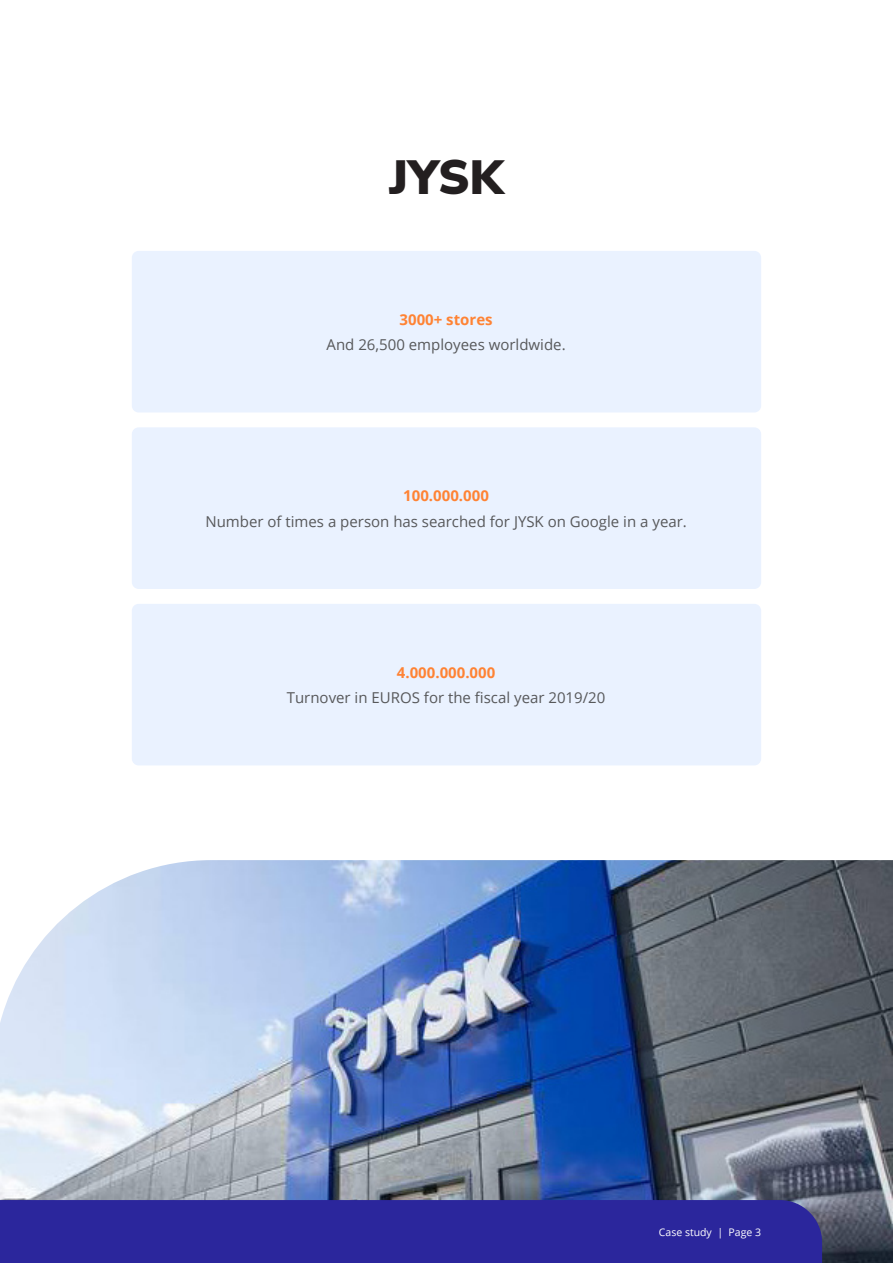
<style>
.page{position:relative;width:893px;height:1263px;background:#fff}
.page>*{position:absolute;margin:0;border:0;box-sizing:border-box;transform-origin:0 0}
.Rubrik{font:900 48px "Nunito Sans";color:#231f20}
.Brødtekst_1_column{font:15px "Open Sans";color:#57585a}
.Brødtekst_1_column-2{font:700 15px "Open Sans";color:#ff8334}
.t1{font:10.5px "Open Sans";color:#fff}
</style>
<div class="page">
<div style="left:132px;top:251px;width:629px;height:161px;background:#eaf2ff;border-radius:7px"></div>
<img style="left:0;top:860px;width:893px;height:403px">
<div style="left:132px;top:427px;width:629px;height:162px;background:#eaf2ff;border-radius:7px"></div>
<div style="left:132px;top:604px;width:629px;height:161px;background:#eaf2ff;border-radius:7px"></div>
<div style="left:0;top:1200px;width:822px;height:63px;background:#2b269c"></div>
<p class="Rubrik" style="left:389px;top:143px;width:116px">JYSK</p>
<p class="Brødtekst_1_column-2" style="left:400px;top:309px;width:95px">3000+ stores</p>
<p class="Brødtekst_1_column" style="left:327px;top:334px;width:241px">And 26,500 employees worldwide.</p>
<p class="Brødtekst_1_column-2" style="left:403px;top:485px;width:87px">100.000.000</p>
<p class="Brødtekst_1_column" style="left:205px;top:511px;width:483px">Number of times a person has searched for JYSK on Google in a year.</p>
<p class="Brødtekst_1_column-2" style="left:397px;top:662px;width:100px">4.000.000.000</p>
<p class="Brødtekst_1_column" style="left:287px;top:687px;width:320px">Turnover in EUROS for the fiscal year 2019/20</p>
<p class="t1" style="left:659px;top:1224px;width:104px">Case study | Page 3</p>
</div>
